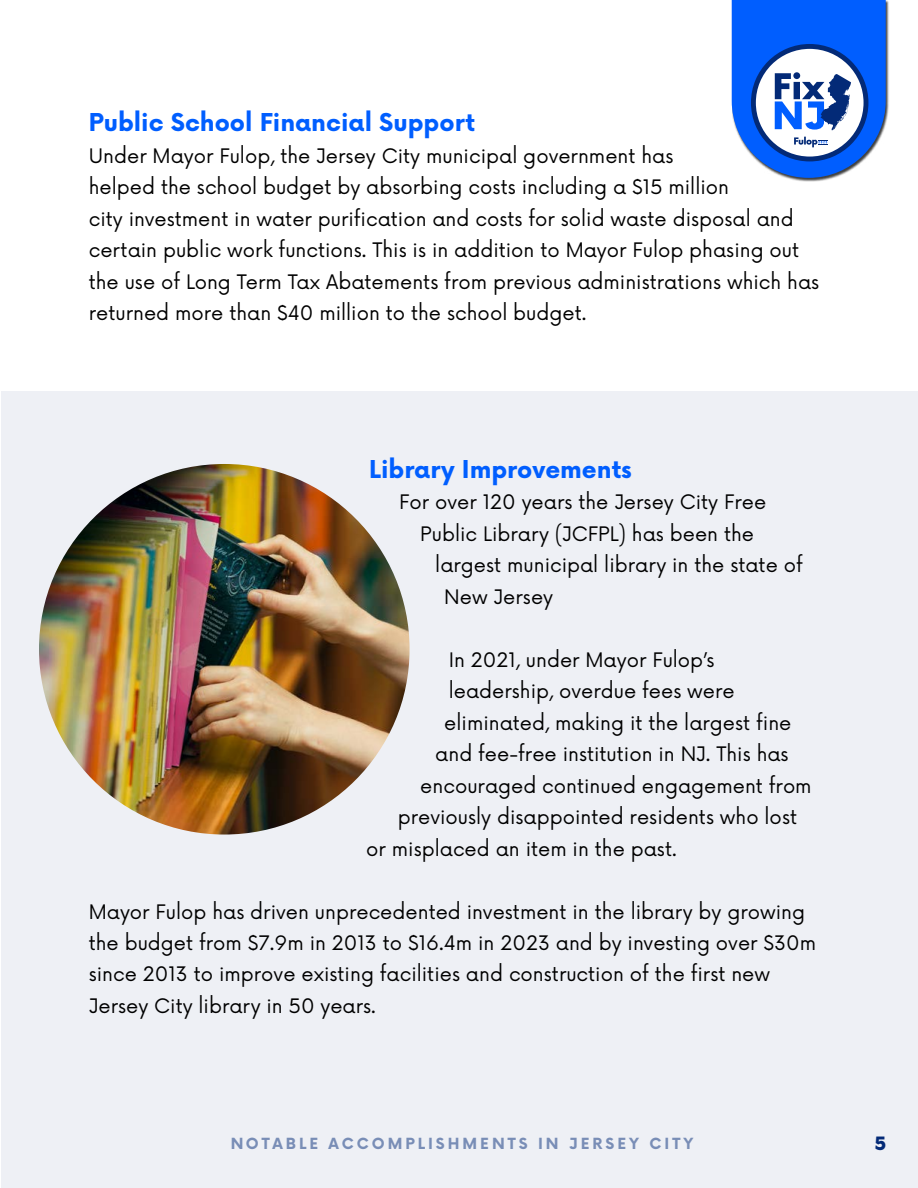
<style>
.page{position:relative;width:918px;height:1188px;background:#fff}
.page>*{position:absolute;margin:0;border:0;box-sizing:border-box;transform-origin:0 0}
.t1{font:700 24px "Now";color:#005eff}
.t2{font:19.5px/31.5px "Now";color:#000}
.t3{font:900 18px "Now";color:#032a77}
.t4{font:700 15px "Now";letter-spacing:.2em;color:#032a77}
</style>
<div class="page">
<div style="left:1px;top:392px;width:917px;height:796px;background:#eef0f5"></div>
<img style="left:39px;top:464px;width:371px;height:371px;border-radius:185px">
<div style="left:732px;top:0;width:157px;height:182px;background:#000;opacity:.75"></div>
<svg style="left:732px;top:0;width:154px;height:178px"></svg>
<p class="t1" style="left:89px;top:105px;width:388px">Public School Financial Support</p>
<p class="t2" style="left:89px;top:139px;width:732px">Under Mayor Fulop, the Jersey City municipal government has<br>helped the school budget by absorbing costs including a $15 million<br>city investment in water purification and costs for solid waste disposal and certain public work functions. This is in addition to Mayor Fulop phasing out the use of Long Term Tax Abatements from previous administrations which has returned more than $40 million to the school budget.</p>
<p class="t1" style="left:369px;top:451px;width:264px">Library Improvements</p>
<p class="t2" style="left:399px;top:485px;width:369px">For over 120 years the Jersey City Free</p>
<p class="t2" style="left:420px;top:516px;width:335px">Public Library (JCFPL) has been the</p>
<p class="t2" style="left:435px;top:548px;width:369px">largest municipal library in the state of</p>
<p class="t2" style="left:444px;top:579px;width:110px">New Jersey</p>
<p class="t2" style="left:449px;top:642px;width:267px">In 2021, under Mayor Fulop’s</p>
<p class="t2" style="left:449px;top:674px;width:288px">leadership, overdue fees were</p>
<p class="t2" style="left:444px;top:705px;width:349px">eliminated, making it the largest fine</p>
<p class="t2" style="left:435px;top:737px;width:355px">and fee-free institution in NJ. This has</p>
<p class="t2" style="left:420px;top:768px;width:393px">encouraged continued engagement from</p>
<p class="t2" style="left:398px;top:800px;width:401px">previously disappointed residents who lost</p>
<p class="t2" style="left:366px;top:831px;width:312px">or misplaced an item in the past.</p>
<p class="t2" style="left:89px;top:894px;width:729px">Mayor Fulop has driven unprecedented investment in the library by growing the budget from $7.9m in 2013 to $16.4m in 2023 and by investing over $30m since 2013 to improve existing facilities and construction of the first new Jersey City library in 50 years.</p>
<p class="t4" style="left:230px;top:1132px;width:465px">NOTABLE ACCOMPLISHMENTS IN JERSEY CITY</p>
<p class="t3" style="left:875px;top:1130px;width:13px">5</p>
</div>
